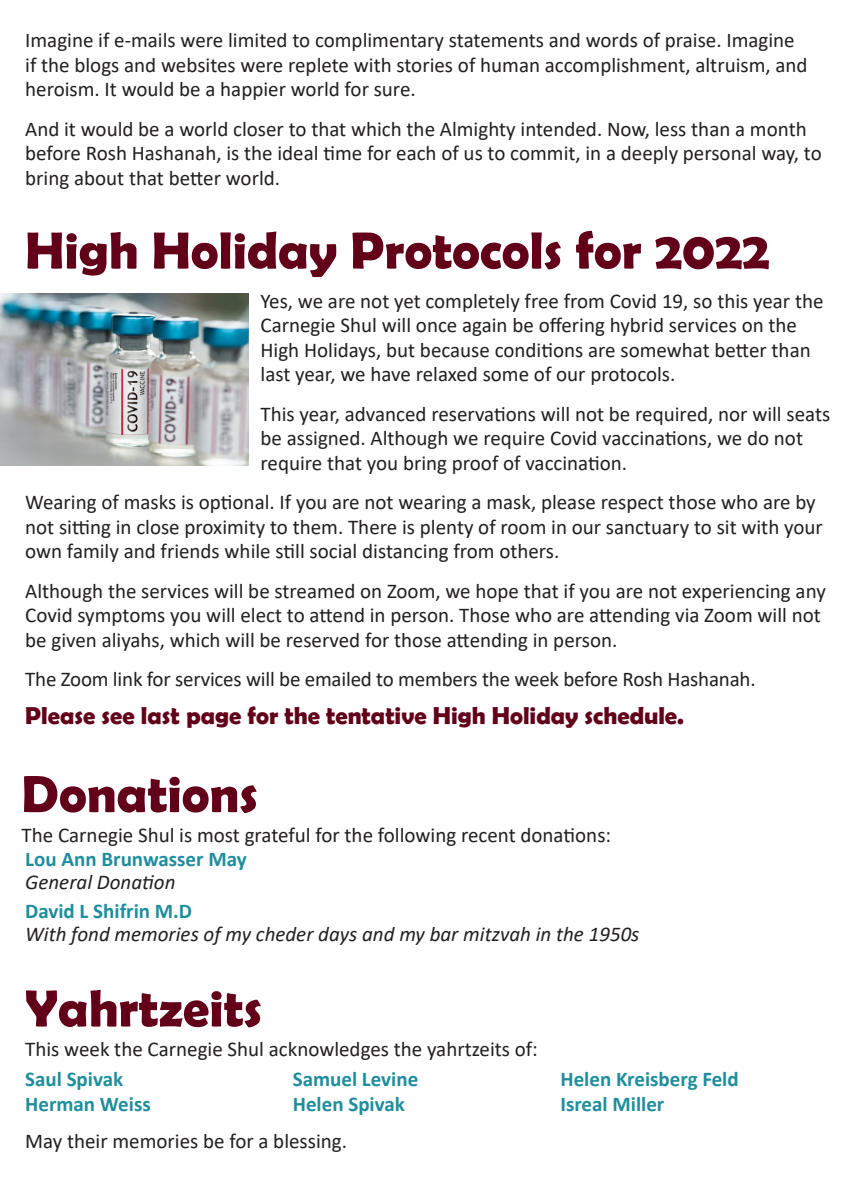
<style>
.page{position:relative;width:856px;height:1182px;background:#fff}
.page>*{position:absolute;margin:0;border:0;box-sizing:border-box;transform-origin:0 0}
.head_large{font:700 52.5px "Berlin Sans FB Demi";color:#620019}
.head_small{font:700 24.5px "Berlin Sans FB Demi";color:#620019}
.basic_-_no_space_abo{font:21px/24.5px "Calibri";color:#231f20}
.donation-name{font:700 21px "Calibri";color:#1e8e9d}
.donation-note{font:italic 21px "Calibri";color:#231f20}
</style>
<div class="page">
<img style="left:1px;top:293px;width:248px;height:173px">
<p class="basic_-_no_space_abo" style="left:25px;top:27px;width:784px">Imagine if e-mails were limited to complimentary statements and words of praise. Imagine if the blogs and websites were replete with stories of human accomplishment, altruism, and heroism. It would be a happier world for sure.</p>
<p class="basic_-_no_space_abo" style="left:25px;top:116px;width:798px">And it would be a world closer to that which the Almighty intended. Now, less than a month before Rosh Hashanah, is the ideal time for each of us to commit, in a deeply personal way, to bring about that better world.</p>
<p class="head_large" style="left:25px;top:220px;width:745px">High Holiday Protocols for 2022</p>
<p class="basic_-_no_space_abo" style="left:260px;top:288px;width:564px">Yes, we are not yet completely free from Covid 19, so this year the Carnegie Shul will once again be offering hybrid services on the High Holidays, but because conditions are somewhat better than last year, we have relaxed some of our protocols.</p>
<p class="basic_-_no_space_abo" style="left:260px;top:401px;width:571px">This year, advanced reservations will not be required, nor will seats be assigned. Although we require Covid vaccinations, we do not require that you bring proof of vaccination.</p>
<p class="basic_-_no_space_abo" style="left:25px;top:489px;width:799px">Wearing of masks is optional. If you are not wearing a mask, please respect those who are by not sitting in close proximity to them. There is plenty of room in our sanctuary to sit with your own family and friends while still social distancing from others.</p>
<p class="basic_-_no_space_abo" style="left:25px;top:578px;width:802px">Although the services will be streamed on Zoom, we hope that if you are not experiencing any<br>Covid symptoms you will elect to attend in person. Those who are attending via Zoom will not be given aliyahs, which will be reserved for those attending in person.</p>
<p class="basic_-_no_space_abo" style="left:25px;top:666px;width:732px">The Zoom link for services will be emailed to members the week before Rosh Hashanah.</p>
<p class="head_small" style="left:25px;top:701px;width:660px">Please see last page for the tentative High Holiday schedule.</p>
<p class="head_large" style="left:22px;top:763px;width:238px">Donations</p>
<p class="basic_-_no_space_abo" style="left:22px;top:821px;width:591px">The Carnegie Shul is most grateful for the following recent donations:</p>
<p class="donation-name" style="left:25px;top:843px;width:223px">Lou Ann Brunwasser May</p>
<p class="donation-note" style="left:25px;top:866px;width:152px">General Donation</p>
<p class="donation-name" style="left:25px;top:896px;width:168px">David L Shifrin M.D</p>
<p class="donation-note" style="left:25px;top:919px;width:616px">With fond memories of my cheder days and my bar mitzvah in the 1950s</p>
<p class="head_large" style="left:25px;top:977px;width:238px">Yahrtzeits</p>
<p class="basic_-_no_space_abo" style="left:25px;top:1035px;width:514px">This week the Carnegie Shul acknowledges the yahrtzeits of:</p>
<p class="donation-name" style="left:25px;top:1064px;width:99px">Saul Spivak</p>
<p class="donation-name" style="left:25px;top:1088px;width:127px">Herman Weiss</p>
<p class="donation-name" style="left:293px;top:1064px;width:127px">Samuel Levine</p>
<p class="donation-name" style="left:293px;top:1088px;width:114px">Helen Spivak</p>
<p class="basic_-_no_space_abo" style="left:25px;top:1128px;width:323px">May their memories be for a blessing.</p>
<p class="donation-name" style="left:560px;top:1064px;width:180px">Helen Kreisberg Feld</p>
<p class="donation-name" style="left:560px;top:1088px;width:105px">Isreal Miller</p>
</div>
